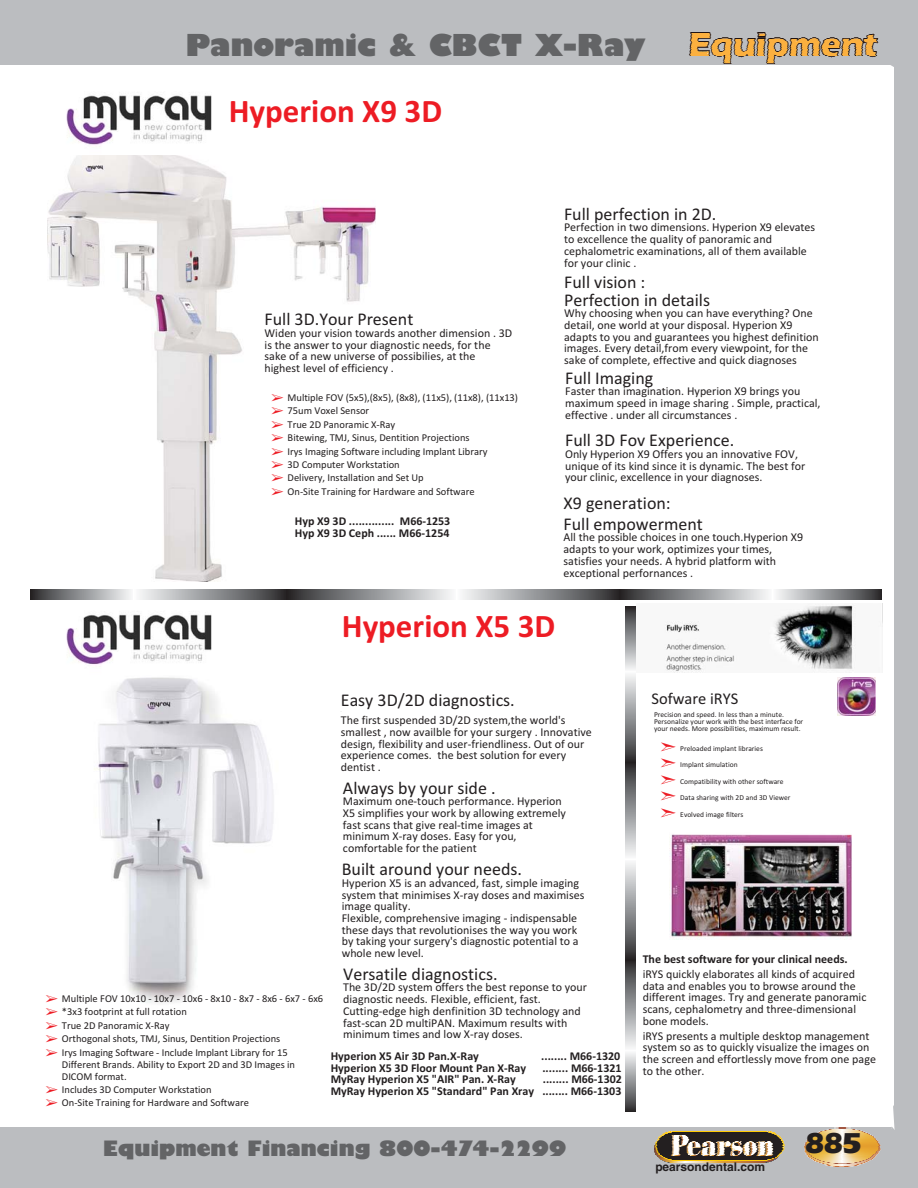
<style>
.page{position:relative;width:918px;height:1188px;background:#fff}
.page>*{position:absolute;margin:0;border:0;box-sizing:border-box;transform-origin:0 0}
.t1{font:700 33px "Calibri";color:#ed1c24}
.t2{font:700 30px "Humanst 521 U Bd BT";color:#636466}
.t3{font:700 30px "Eras IT Cby BT";color:#231f20}
.t4{font:700 21px "Humanst 521 U Bd BT";color:#636466}
.t5{font:18px/17.4px "Calibri";color:#231f20}
.t6{font:16.5px "Calibri";color:#231f20}
.t7{font:12px/11.7px "Calibri";color:#231f20}
.t8{font:700 12px/11.7px "Calibri";color:#231f20;text-align:right}
.t9{font:700 12px "Helvetica";color:#231f20}
.t10{font:10.5px/12px "Calibri";color:#231f20}
.t11{font:7.5px/7.4px "Calibri";color:#231f20}
.s1{color:#ed1c24}
</style>
<div class="page">
<div style="left:0;top:1164px;width:892px;height:24px;background:#bbbdc0"></div>
<hr style="left:0;top:1162px;width:892px;height:2px;background:#bbbdc0">
<img style="left:0;top:1159px;width:892px;height:3px">
<img style="left:0;top:1156px;width:892px;height:3px">
<img style="left:0;top:1153px;width:892px;height:3px">
<img style="left:0;top:1149px;width:892px;height:4px">
<img style="left:0;top:1147px;width:892px;height:2px">
<img style="left:0;top:1143px;width:892px;height:4px">
<img style="left:0;top:1141px;width:892px;height:2px">
<img style="left:0;top:1137px;width:892px;height:4px">
<img style="left:0;top:1133px;width:892px;height:4px">
<hr style="left:0;top:1130px;width:892px;height:3px;background:#bbbdc0">
<img style="left:0;top:1128px;width:892px;height:2px">
<img style="left:0;top:1128px;width:891px;height:1px">
<div style="left:0;top:0;width:918px;height:65px;background:#bbbdc0"></div>
<img style="left:668px;top:1162px;width:100px;height:1px">
<img style="left:655px;top:1142px;width:129px;height:20px">
<img style="left:657px;top:1140px;width:126px;height:3px">
<img style="left:658px;top:1137px;width:123px;height:3px">
<img style="left:660px;top:1136px;width:120px;height:2px">
<img style="left:661px;top:1135px;width:117px;height:2px">
<img style="left:664px;top:1133px;width:111px;height:2px">
<img style="left:666px;top:1132px;width:107px;height:2px">
<img style="left:668px;top:1132px;width:103px;height:1px">
<img style="left:671px;top:1131px;width:97px;height:1px">
<div style="left:892px;top:1105px;width:26px;height:83px;background:#bbbdc0"></div>
<div style="left:889px;top:1px;width:29px;height:70px;background:#bbbdc0"></div>
<svg style="left:30px;top:590px;width:852px;height:9px;background:#939496"></svg>
<svg style="left:626px;top:606px;width:9px;height:506px;background:#939496"></svg>
<img style="left:665px;top:605px;width:191px;height:68px">
<img style="left:838px;top:677px;width:38px;height:38px">
<img style="left:670px;top:834px;width:182px;height:105px">
<img style="left:48px;top:155px;width:327px;height:426px">
<img style="left:66px;top:95px;width:146px;height:50px">
<img style="left:94px;top:677px;width:180px;height:326px">
<img style="left:66px;top:614px;width:146px;height:51px">
<h2 class="t2" style="left:186px;top:34px;width:461px">Panoramic &amp; CBCT X-Ray</h2>
<h1 class="t1" style="left:229px;top:100px;width:215px">Hyperion X9 3D</h1>
<h3 class="t5" style="left:265px;top:312px;width:150px">Full 3D.Your Present</h3>
<p class="t7" style="left:265px;top:328px;width:249px">Widen your vision towards another dimension . 3D is the answer to your diagnostic needs, for the sake of a new universe of possibilies, at the highest level of efficiency .</p>
<p class="t10" style="left:271px;top:392px;width:248px"><span class="s1">➢</span> Multiple FOV (5x5),(8x5), (8x8), (11x5), (11x8), (11x13)</p>
<p class="t10" style="left:271px;top:406px;width:99px"><span class="s1">➢</span> 75um Voxel Sensor</p>
<p class="t10" style="left:271px;top:419px;width:125px"><span class="s1">➢</span> True 2D Panoramic X-Ray</p>
<p class="t10" style="left:271px;top:433px;width:200px"><span class="s1">➢</span> Bitewing, TMJ, Sinus, Dentition Projections</p>
<p class="t10" style="left:271px;top:446px;width:218px"><span class="s1">➢</span> Irys Imaging Software including Implant Library</p>
<p class="t10" style="left:271px;top:459px;width:130px"><span class="s1">➢</span> 3D Computer Workstation</p>
<p class="t10" style="left:271px;top:473px;width:154px"><span class="s1">➢</span> Delivery, Installation and Set Up</p>
<p class="t10" style="left:271px;top:486px;width:205px"><span class="s1">➢</span> On-Site Training for Hardware and Software</p>
<p class="t8" style="left:295px;top:517px;width:157px;text-align:left">Hyp X9 3D .............. M66-1253<br>Hyp X9 3D Ceph ...... M66-1254</p>
<h3 class="t5" style="left:564px;top:207px;width:154px">Full perfection in 2D.</h3>
<p class="t7" style="left:564px;top:223px;width:253px">Perfection in two dimensions. Hyperion X9 elevates to excellence the quality of panoramic and cephalometric examinations, all of them available for your clinic .</p>
<h3 class="t5" style="left:564px;top:275px;width:147px">Full vision :<br>Perfection in details</h3>
<p class="t7" style="left:564px;top:308px;width:256px">Why choosing when you can have everything? One detail, one world at your disposal. Hyperion X9 adapts to you and guarantees you highest definition images. Every detail,from every viewpoint, for the sake of complete, effective and quick diagnoses</p>
<h3 class="t5" style="left:565px;top:371px;width:90px">Full Imaging</h3>
<p class="t7" style="left:565px;top:387px;width:257px">Faster than imagination. Hyperion X9 brings you maximum speed in image sharing . Simple, practical, effective . under all circumstances .</p>
<h3 class="t5" style="left:565px;top:433px;width:171px">Full 3D Fov Experience.</h3>
<p class="t7" style="left:565px;top:449px;width:242px">Only Hyperion X9 Offers you an innovative FOV, unique of its kind since it is dynamic. The best for your clinic, excellence in your diagnoses.</p>
<h3 class="t5" style="left:564px;top:495px;width:141px;line-height:20.2px">X9 generation:<br>Full empowerment</h3>
<p class="t7" style="left:564px;top:533px;width:241px">All the possible choices in one touch.Hyperion X9 adapts to your work, optimizes your times, satisfies your needs. A hybrid platform with exceptional perfornances .</p>
<h1 class="t1" style="left:342px;top:615px;width:215px">Hyperion X5 3D</h1>
<h3 class="t5" style="left:341px;top:693px;width:175px">Easy 3D/2D diagnostics.</h3>
<p class="t7" style="left:341px;top:715px;width:253px">The first suspended 3D/2D system,the world's smallest , now availble for your surgery . Innovative design, flexibility and user-friendliness. Out of our experience comes. the best solution for every dentist .</p>
<p class="t10" style="left:46px;top:993px;width:279px"><span class="s1">➢</span> Multiple FOV 10x10 - 10x7 - 10x6 - 8x10 - 8x7 - 8x6 - 6x7 - 6x6</p>
<p class="t10" style="left:46px;top:1007px;width:143px"><span class="s1">➢</span> *3x3 footprint at full rotation</p>
<p class="t10" style="left:46px;top:1020px;width:125px"><span class="s1">➢</span> True 2D Panoramic X-Ray</p>
<p class="t10" style="left:46px;top:1034px;width:236px"><span class="s1">➢</span> Orthogonal shots, TMJ, Sinus, Dentition Projections</p>
<p class="t10" style="left:62px;top:1047px;width:235px;text-indent:-16px"><span class="s1">➢</span> Irys Imaging Software - Include Implant Library for 15<br>Different Brands. Ability to Export 2D and 3D Images in<br>DICOM format.</p>
<p class="t10" style="left:46px;top:1084px;width:167px"><span class="s1">➢</span> Includes 3D Computer Workstation</p>
<p class="t10" style="left:46px;top:1098px;width:205px"><span class="s1">➢</span> On-Site Training for Hardware and Software</p>
<h3 class="t5" style="left:343px;top:780px;width:154px">Always by your side .</h3>
<p class="t7" style="left:343px;top:796px;width:225px">Maximum one-touch performance. Hyperion X5 simplifies your work by allowing extremely fast scans that give real-time images at minimum X-ray doses. Easy for you, comfortable for the patient</p>
<h3 class="t5" style="left:342px;top:862px;width:182px">Built around your needs.</h3>
<p class="t7" style="left:342px;top:878px;width:244px">Hyperion X5 is an advanced, fast, simple imaging system that minimises X-ray doses and maximises image quality.<br>Flexible, comprehensive imaging - indispensable these days that revolutionises the way you work by taking your surgery's diagnostic potential to a whole new level.</p>
<h3 class="t5" style="left:343px;top:966px;width:156px">Versatile diagnostics.</h3>
<p class="t7" style="left:343px;top:983px;width:245px">The 3D/2D system offers the best reponse to your diagnostic needs. Flexible, efficient, fast.<br>Cutting-edge high denfinition 3D technology and fast-scan 2D multiPAN. Maximum results with minimum times and low X-ray doses.</p>
<p class="t8" style="left:331px;top:1051px;width:150px">Hyperion X5 Air 3D Pan.X-Ray</p>
<p class="t8" style="left:541px;top:1051px;width:81px">........ M66-1320</p>
<p class="t8" style="left:331px;top:1063px;width:197px">Hyperion X5 3D Floor Mount Pan X-Ray</p>
<p class="t8" style="left:542px;top:1063px;width:81px">........ M66-1321</p>
<p class="t8" style="left:331px;top:1075px;width:187px">MyRay Hyperion X5 "AIR" Pan. X-Ray</p>
<p class="t8" style="left:331px;top:1075px;width:293px">........ M66-1302<br>MyRay Hyperion X5 "Standard" Pan Xray ........ M66-1303</p>
<h3 class="t4" style="left:103px;top:1141px;width:465px">Equipment Financing 800-474-2299</h3>
<h3 class="t6" style="left:651px;top:693px;width:89px">Sofware iRYS</h3>
<p class="t11" style="left:654px;top:711px;width:151px">Precision and speed. In less than a minute.<br>Personalize your work with the best interface for your needs. More possibilities, maximum result.</p>
<p class="t11" style="left:661px;top:745px;width:104px"><span class="s1">➣</span> Preloaded implant libraries</p>
<p class="t11" style="left:661px;top:762px;width:78px"><span class="s1">➣</span> Implant simulation</p>
<p class="t11" style="left:661px;top:778px;width:124px"><span class="s1">➣</span> Compatibility with other software</p>
<p class="t11" style="left:661px;top:795px;width:131px"><span class="s1">➣</span> Data sharing with 2D and 3D Viewer</p>
<p class="t11" style="left:661px;top:811px;width:84px"><span class="s1">➣</span> Evolved image filters</p>
<p class="t8" style="left:643px;top:954px;width:207px">The best software for your clinical needs.</p>
<p class="t7" style="left:643px;top:969px;width:225px">iRYS quickly elaborates all kinds of acquired data and enables you to browse around the different images. Try and generate panoramic scans, cephalometry and three-dimensional bone models.</p>
<p class="t7" style="left:643px;top:1031px;width:235px">iRYS presents a multiple desktop management system so as to quickly visualize the images on the screen and effortlessly move from one page to the other.</p>
<p class="t9" style="left:655px;top:1162px;width:111px">pearsondental.com</p>
<h2 class="t3" style="left:805px;top:1133px;width:58px">885</h2>
</div>
